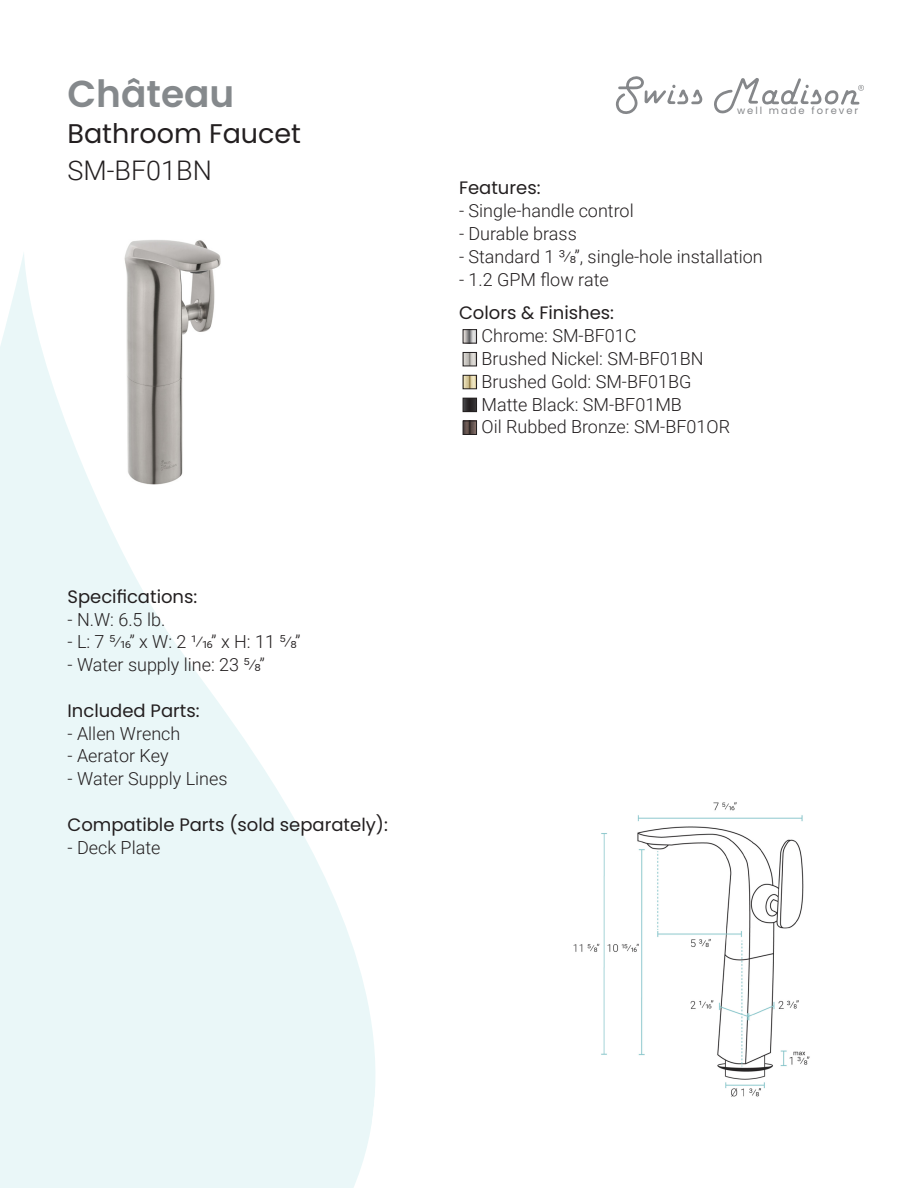
<style>
.page{position:relative;width:918px;height:1188px;background:#fff}
.page>*{position:absolute;margin:0;border:0;box-sizing:border-box;transform-origin:0 0}
.t1{font:600 37.5px "Poppins";color:#85898c}
.t2{font:27px "Poppins";color:#231f20}
.t3{font:300 27px "Roboto";color:#231f20}
.t4{font:300 18px "Roboto";color:#231f20}
.t5{font:18px "Poppins";color:#231f20}
.t6{font:9.9px "Poppins";letter-spacing:.2em;color:#85878a}
</style>
<div class="page">
<svg style="left:616px;top:76px;width:87px;height:38px"></svg>
<svg style="left:714px;top:78px;width:150px;height:36px"></svg>
<img style="left:126px;top:240px;width:86px;height:11px">
<svg style="left:0;top:251px;width:375px;height:937px;fill:#eaf7f8"></svg>
<img style="left:573px;top:802px;width:237px;height:295px">
<img style="left:465px;top:331px;width:10px;height:10px">
<div style="left:463px;top:329px;width:14px;height:14px;border:1px solid #231f20"></div>
<img style="left:465px;top:354px;width:10px;height:10px">
<div style="left:463px;top:352px;width:14px;height:14px;border:1px solid #231f20"></div>
<img style="left:465px;top:377px;width:10px;height:10px">
<div style="left:463px;top:375px;width:14px;height:14px;border:1px solid #231f20"></div>
<img style="left:465px;top:400px;width:10px;height:10px">
<div style="left:463px;top:398px;width:14px;height:14px;border:1px solid #231f20"></div>
<img style="left:465px;top:423px;width:10px;height:10px">
<div style="left:463px;top:421px;width:14px;height:14px;border:1px solid #231f20"></div>
<p class="t1" style="left:68px;top:72px;width:168px">Château</p>
<p class="t2" style="left:68px;top:118px;width:235px">Bathroom Faucet</p>
<p class="t3" style="left:68px;top:152px;width:146px">SM-BF01BN</p>
<p class="t5" style="left:68px;top:586px;width:131px">Specifications:</p>
<p class="t4" style="left:68px;top:607px;width:99px">- N.W: 6.5 lb.</p>
<p class="t4" style="left:68px;top:629px;width:235px">- L: 7 5/16” x W: 2 1/16” x H: 11 5/8”</p>
<p class="t4" style="left:68px;top:652px;width:199px">- Water supply line: 23 5/8”</p>
<p class="t5" style="left:68px;top:700px;width:134px">Included Parts:</p>
<p class="t4" style="left:68px;top:721px;width:114px">- Allen Wrench</p>
<p class="t4" style="left:68px;top:743px;width:103px">- Aerator Key</p>
<p class="t4" style="left:68px;top:766px;width:162px">- Water Supply Lines</p>
<p class="t5" style="left:68px;top:814px;width:322px">Compatible Parts (sold separately):</p>
<p class="t4" style="left:68px;top:835px;width:94px">- Deck Plate</p>
<p class="t6" style="left:737px;top:105px;width:123px">well made forever</p>
<p class="t5" style="left:459px;top:178px;width:83px">Features:</p>
<p class="t4" style="left:459px;top:198px;width:176px">- Single-handle control</p>
<p class="t4" style="left:459px;top:221px;width:119px">- Durable brass</p>
<p class="t4" style="left:459px;top:244px;width:305px">- Standard 1 3/8”, single-hole installation</p>
<p class="t4" style="left:459px;top:267px;width:151px">- 1.2 GPM flow rate</p>
<p class="t5" style="left:459px;top:303px;width:157px">Colors &amp; Finishes:</p>
<p class="t4" style="left:482px;top:323px;width:157px">Chrome: SM-BF01C</p>
<p class="t4" style="left:482px;top:346px;width:224px">Brushed Nickel: SM-BF01BN</p>
<p class="t4" style="left:482px;top:369px;width:212px">Brushed Gold: SM-BF01BG</p>
<p class="t4" style="left:482px;top:392px;width:202px">Matte Black: SM-BF01MB</p>
<p class="t4" style="left:482px;top:414px;width:250px">Oil Rubbed Bronze: SM-BF01OR</p>
</div>
